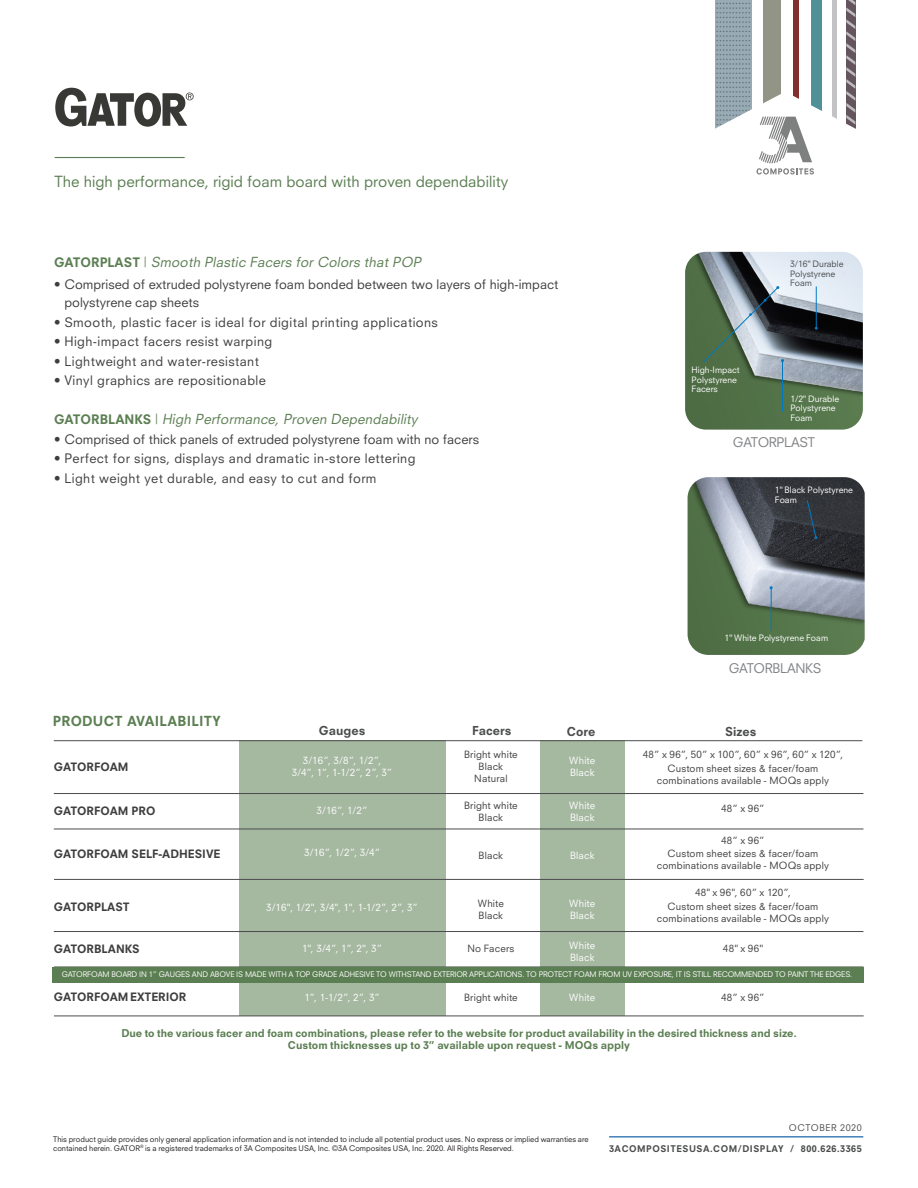
<style>
.page{position:relative;width:918px;height:1188px;background:#fff}
.page>*{position:absolute;margin:0;border:0;box-sizing:border-box;transform-origin:0 0}
.t1{font:15px "Neuzeit SLT Std";color:#5b7e52}
.t2{font:italic 13.5px "Neuzeit SLT Std";color:#5b7e52}
.t3{font:800 13.5px "Neuzeit SLT Std";letter-spacing:.02em;color:#5b7e52}
.t4{font:13.05px "Neuzeit SLT Std";letter-spacing:-.025em;color:#808285}
.t5{font:12.75px "Neuzeit SLT Std";letter-spacing:.03em;color:#3e3e3f}
.t6{font:12.75px "Neuzeit SLT Std";color:#3e3e3f}
.t7{font:800 12px "Neuzeit SLT Std";color:#4b4c4d}
.t8{font:800 11.25px "Neuzeit SLT Std";color:#3e3e3f}
.t9{font:800 10.5px "Neuzeit SLT Std";color:#5b7e52}
.t10{font:9.75px/13.5px "Neuzeit SLT Std";letter-spacing:.015em;color:#3e3e3f;text-align:center}
.t11{font:9.75px/12px "Neuzeit SLT Std";letter-spacing:.015em;color:#fff;text-align:center}
.t12{font:9.75px "Neuzeit SLT Std";letter-spacing:.045em;color:#3e3e3f}
.t13{font:800 9px "Neuzeit SLT Std";letter-spacing:.06em;color:#4b4c4d}
.t14{font:9px "Neuzeit SLT Std";letter-spacing:.06em;color:#4b4c4d}
.t15{font:8.55px "Neuzeit SLT Std";color:#fff}
.t16{font:8.55px "Neuzeit SLT Std";color:#4b4c4d}
.t17{font:7.5px/9px "Neuzeit SLT Std";color:#231f20}
.t18{font:7.5px "Neuzeit SLT Std";letter-spacing:-.02em;color:#fff}
.s1{font-weight:800;font-style:normal;font-size:12.75px}
.s2{font-style:normal}
</style>
<div class="page">
<svg style="left:715px;top:0;width:141px;height:175px"></svg>
<svg style="left:55px;top:88px;width:139px;height:39px"></svg>
<hr style="left:55px;top:157px;width:130px;height:1px;background:#5b7e52">
<div style="left:540px;top:741px;width:84px;height:275px;background:#a5b8a0"></div>
<div style="left:239px;top:741px;width:206px;height:275px;background:#a5b8a0"></div>
<hr style="left:54px;top:740px;width:808px;height:1px;background:#4b4c4d">
<hr style="left:54px;top:829px;width:809px;height:1px;background:#4b4c4d">
<hr style="left:54px;top:793px;width:809px;height:1px;background:#4b4c4d">
<hr style="left:54px;top:931px;width:809px;height:1px;background:#4b4c4d">
<hr style="left:54px;top:879px;width:810px;height:1px;background:#4b4c4d">
<hr style="left:54px;top:1016px;width:810px;height:1px;background:#4b4c4d">
<div style="left:52px;top:967px;width:812px;height:15px;background:#5b7e52"></div>
<img style="left:685px;top:252px;width:178px;height:178px">
<hr style="left:782px;top:361px;width:1px;height:51px;background:#0079c2">
<hr style="left:816px;top:287px;width:1px;height:41px;background:#0079c2">
<svg style="left:702px;top:286px;width:82px;height:77px;background:#758780"></svg>
<img style="left:688px;top:477px;width:177px;height:178px">
<svg style="left:806px;top:499px;width:12px;height:40px"></svg>
<hr style="left:771px;top:588px;width:1px;height:43px;background:#0079c2">
<hr style="left:609px;top:1136px;width:254px;height:1px;background:#0056a3">
<p class="t1" style="left:55px;top:172px;width:455px">The high performance, rigid foam board with proven dependability</p>
<p class="t2" style="left:54px;top:254px;width:371px"><span class="s1">G AT O R P L A S T</span> <span class="s2">|</span> Smooth Plastic Facers for Colors that POP</p>
<p class="t6" style="left:54px;top:277px;width:506px">• Comprised of extruded polystyrene foam bonded between two layers of high-impact</p>
<p class="t6" style="left:64px;top:295px;width:136px">polystyrene cap sheets</p>
<p class="t5" style="left:54px;top:314px;width:385px">• Smooth, plastic facer is ideal for digital printing applications</p>
<p class="t5" style="left:54px;top:334px;width:220px">• High-impact facers resist warping</p>
<p class="t5" style="left:54px;top:353px;width:207px">• Lightweight and water-resistant</p>
<p class="t5" style="left:54px;top:373px;width:213px">• Vinyl graphics are repositionable</p>
<p class="t2" style="left:54px;top:411px;width:368px"><span class="s1">G AT O R B LA N K S</span> <span class="s2">|</span> High Performance, Proven Dependability</p>
<p class="t6" style="left:54px;top:431px;width:427px">• Comprised of thick panels of extruded polystyrene foam with no facers</p>
<p class="t5" style="left:54px;top:451px;width:363px">• Perfect for signs, displays and dramatic in-store lettering</p>
<p class="t5" style="left:54px;top:470px;width:324px">• Light weight yet durable, and easy to cut and form</p>
<p class="t15" style="left:692px;top:365px;width:50px">High-Impact</p>
<p class="t15" style="left:692px;top:374px;width:47px">Polystyrene</p>
<p class="t15" style="left:692px;top:384px;width:28px">Facers</p>
<p class="t16" style="left:790px;top:259px;width:55px">3/16" Durable</p>
<p class="t16" style="left:790px;top:268px;width:47px">Polystyrene</p>
<p class="t16" style="left:790px;top:278px;width:23px">Foam</p>
<p class="t15" style="left:790px;top:394px;width:50px">1/2" Durable</p>
<p class="t15" style="left:790px;top:403px;width:47px">Polystyrene</p>
<p class="t15" style="left:790px;top:412px;width:23px">Foam</p>
<p class="t4" style="left:733px;top:434px;width:84px">GATORPLAST</p>
<p class="t15" style="left:775px;top:485px;width:80px">1" Black Polystyrene</p>
<p class="t15" style="left:775px;top:494px;width:24px">Foam</p>
<p class="t15" style="left:725px;top:633px;width:105px">1" White Polystyrene Foam</p>
<p class="t4" style="left:729px;top:660px;width:94px">GATORBLANKS</p>
<p class="t3" style="left:53px;top:713px;width:169px">PRODUCT AVAILABILITY</p>
<p class="t7" style="left:319px;top:724px;width:48px">Gauges</p>
<p class="t7" style="left:472px;top:724px;width:41px">Facers</p>
<p class="t7" style="left:567px;top:724px;width:30px">Core</p>
<p class="t7" style="left:725px;top:724px;width:33px">Sizes</p>
<p class="t12" style="left:643px;top:749px;width:202px">48” x 96”, 50” x 100”, 60” x 96”, 60” x 120”,</p>
<p class="t10" style="left:668px;top:761px;width:152px">Custom sheet sizes &amp; facer/foam</p>
<p class="t10" style="left:657px;top:773px;width:174px">combinations available - MOQs apply</p>
<p class="t10" style="left:721px;top:802px;width:45px">48” x 96”</p>
<p class="t10" style="left:668px;top:833px;width:152px">48” x 96”<br>Custom sheet sizes &amp; facer/foam</p>
<p class="t10" style="left:657px;top:859px;width:174px">combinations available - MOQs apply</p>
<p class="t10" style="left:695px;top:886px;width:97px">48" x 96", 60” x 120”,</p>
<p class="t10" style="left:668px;top:899px;width:152px">Custom sheet sizes &amp; facer/foam</p>
<p class="t10" style="left:657px;top:911px;width:174px">combinations available - MOQs apply</p>
<p class="t10" style="left:723px;top:941px;width:42px">48" x 96"</p>
<p class="t10" style="left:464px;top:748px;width:55px">Bright white</p>
<p class="t10" style="left:479px;top:760px;width:26px">Black</p>
<p class="t10" style="left:474px;top:772px;width:35px">Natural</p>
<p class="t10" style="left:464px;top:799px;width:55px">Bright white</p>
<p class="t10" style="left:479px;top:811px;width:26px">Black</p>
<p class="t10" style="left:479px;top:848px;width:26px">Black</p>
<p class="t11" style="left:292px;top:754px;width:102px">3/16”, 3/8”, 1/2”,<br>3/4”, 1”, 1-1/2”, 2”, 3”</p>
<p class="t11" style="left:317px;top:804px;width:53px">3/16”, 1/2”</p>
<p class="t11" style="left:304px;top:846px;width:77px">3/16”, 1/2”, 3/4”</p>
<p class="t11" style="left:569px;top:754px;width:27px">White</p>
<p class="t11" style="left:570px;top:766px;width:26px">Black</p>
<p class="t11" style="left:569px;top:799px;width:27px">White</p>
<p class="t11" style="left:570px;top:811px;width:26px">Black</p>
<p class="t11" style="left:570px;top:849px;width:26px">Black</p>
<p class="t8" style="left:54px;top:760px;width:76px">GATORFOAM</p>
<p class="t8" style="left:54px;top:804px;width:103px">GATORFOAM PRO</p>
<p class="t8" style="left:54px;top:847px;width:168px">GATORFOAM SELF-ADHESIVE</p>
<p class="t10" style="left:478px;top:896px;width:27px">White</p>
<p class="t10" style="left:479px;top:908px;width:26px">Black</p>
<p class="t10" style="left:467px;top:941px;width:49px">No Facers</p>
<p class="t11" style="left:569px;top:897px;width:27px">White</p>
<p class="t11" style="left:570px;top:909px;width:26px">Black</p>
<p class="t11" style="left:569px;top:939px;width:27px">White</p>
<p class="t11" style="left:570px;top:951px;width:26px">Black</p>
<p class="t11" style="left:569px;top:991px;width:27px">White</p>
<p class="t8" style="left:54px;top:900px;width:78px">GATORPLAST</p>
<p class="t8" style="left:54px;top:942px;width:88px">GATORBLANKS</p>
<p class="t8" style="left:54px;top:990px;width:134px">GATORFOAMEXTERIOR</p>
<p class="t9" style="left:121px;top:1026px;width:677px">Due to the various facer and foam combinations, please refer to the website for product availability in the desired thickness and size.</p>
<p class="t9" style="left:288px;top:1038px;width:344px">Custom thicknesses up to 3” available upon request - MOQs apply</p>
<p class="t11" style="left:266px;top:901px;width:153px">3/16", 1/2", 3/4", 1", 1-1/2”, 2”, 3”</p>
<p class="t11" style="left:302px;top:942px;width:81px">1", 3/4”, 1”, 2", 3”</p>
<p class="t18" style="left:62px;top:970px;width:792px">GATORFOAM BOARD IN 1” GAUGES AND ABOVE IS MADE WITH A TOP GRADE ADHESIVE TO WITHSTAND EXTERIOR APPLICATIONS. TO PROTECT FOAM FROM UV EXPOSURE, IT IS STILL RECOMMENDED TO PAINT THE EDGES.</p>
<p class="t11" style="left:304px;top:991px;width:77px">1”, 1-1/2”, 2”, 3”</p>
<p class="t10" style="left:721px;top:991px;width:45px">48” x 96”</p>
<p class="t10" style="left:464px;top:991px;width:55px">Bright white</p>
<p class="t17" style="left:53px;top:1134px;width:537px">This product guide provides only general application information and is not intended to include all potential product uses. No express or implied warranties are contained herein. GATOR<sup>®</sup> is a registered trademarks of 3A Composites USA, Inc. ©3A Composites USA, Inc. 2020. All Rights Reserved.</p>
<p class="t14" style="left:789px;top:1122px;width:74px">OCTOBER 2020</p>
<p class="t13" style="left:609px;top:1143px;width:254px">3ACOMPOSITESUSA.COM/DISPLAY / 800.626.3365</p>
</div>
